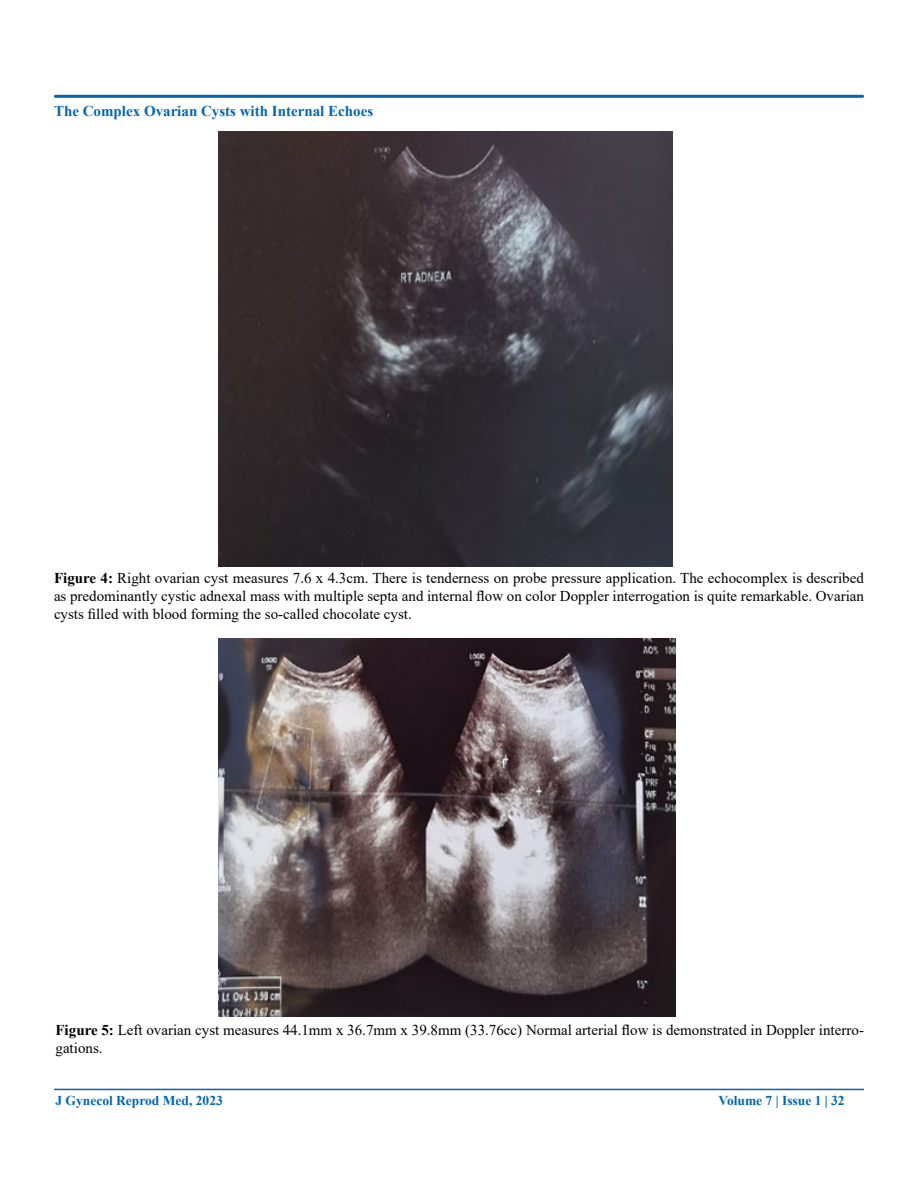
<style>
.page{position:relative;width:918px;height:1188px;background:#fff}
.page>*{position:absolute;margin:0;border:0;box-sizing:border-box;transform-origin:0 0}
.t1{font:15px/18px "Times New Roman";color:#000;text-align:justify}
.t2{font:700 15px "Times New Roman";color:#0066b3}
.t3{font:700 13.5px "Times New Roman";color:#0066b3}
.s1{font-weight:700}
.s2{font-style:inherit}
</style>
<div class="page">
<hr style="left:54px;top:1089px;width:810px;height:1px;background:#0066b3">
<div style="left:54px;top:95px;width:810px;height:3px;border:2px solid #0066b3"></div>
<img style="left:219px;top:131px;width:453px;height:436px">
<img style="left:219px;top:639px;width:457px;height:377px">
<p class="t2" style="left:54px;top:101px;width:321px">The Complex Ovarian Cysts with Internal Echoes</p>
<p class="t1" style="left:54px;top:568px;width:812px"><span class="s1">Figure 4:</span> Right ovarian cyst measures 7.6 x 4.3cm. There is tenderness on probe pressure application. The echocomplex is described as predominantly cystic adnexal mass with multiple septa and internal flow on color Doppler interrogation is quite remarkable. Ovarian cysts filled with blood forming the so-called chocolate cyst.</p>
<p class="t1" style="left:56px;top:1020px;width:810px"><span class="s1">Figure 5:</span> Left ovarian cyst measures 44.1mm x 36.7mm x 39.8mm (33.76cc) Normal arterial flow is demonstrated in Doppler interro&shy;gations.</p>
<p class="t3" style="left:56px;top:1090px;width:169px">J Gynecol Reprod Med, 2023</p>
<p class="t3" style="left:718px;top:1090px;width:128px">Volume 7 | Issue 1 | <span class="s2">32</span></p>
</div>
